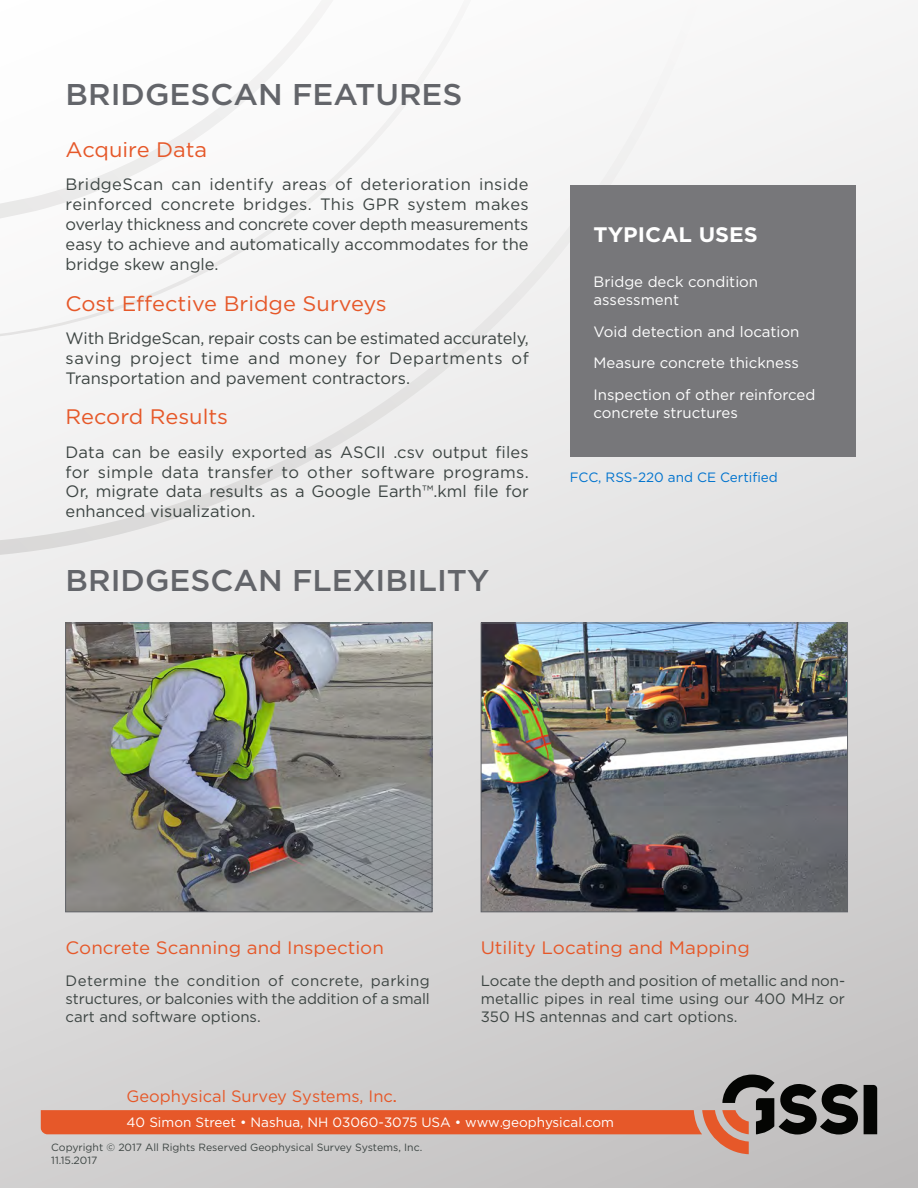
<style>
.page{position:relative;width:918px;height:1188px;background:#fff}
.page>*{position:absolute;margin:0;border:0;box-sizing:border-box;transform-origin:0 0}
.Heading_-_20_pt_gray{font:500 30px "Gotham";color:#63656a;scale:1.04 1}
.Heading_-_14_pt_oran{font:21px "Gotham";color:#e65829;scale:1.04 1}
.Heading_-_14_pt_blue{font:700 21px "Gotham";color:#fff;scale:1.04 1}
.Heading_-_12_pt_oran{font:18px "Gotham";color:#e65829;scale:1.04 1}
.Main_text_-_11_pt{font:16.5px/19.8px "Gotham";color:#3d4543;text-align:justify}
.t1{font:16.5px "Gotham";color:#e65829}
.Main_text_-_10_pt{font:15px/18px "Gotham";color:#3d4543;text-align:justify}
.Main_text_-_10_pt_wh{font:15px/18px "Gotham";color:#fff}
.t2{font:13.5px "Gotham";color:#fff}
.t3{font:13.5px "Gotham";color:#0073ce}
.Main_text_-_11_pt-2{font:10.5px "Gotham";color:#3d4543}
</style>
<div class="page">
<div style="left:0;top:0;width:918px;height:1188px;background:linear-gradient(to bottom,#f7f7f7,#cac8c8)"></div>
<svg style="left:0;top:0;width:705px;height:559px;fill:#f4f4f4"></svg>
<svg style="left:864px;top:1085px;width:13px;height:49px"></svg>
<svg style="left:41px;top:1075px;width:817px;height:79px;background:#c7a194"></svg>
<div style="left:570px;top:186px;width:286px;height:271px;background:#77777a"></div>
<img style="left:67px;top:625px;width:363px;height:285px">
<div style="left:65px;top:623px;width:367px;height:289px;border:1px solid #63656a"></div>
<img style="left:483px;top:625px;width:363px;height:285px">
<div style="left:481px;top:623px;width:367px;height:289px;border:1px solid #63656a"></div>
<p class="Heading_-_20_pt_gray" style="left:66px;top:75px;width:383px">BRIDGESCAN FEATURES</p>
<p class="Heading_-_14_pt_oran" style="left:66px;top:136px;width:138px">Acquire Data</p>
<p class="Main_text_-_11_pt" style="left:66px;top:174px;width:465px">BridgeScan can identify areas of deterioration inside reinforced concrete bridges. This GPR system makes overlay thickness and concrete cover depth measurements easy to achieve and automatically accommodates for the bridge skew angle.</p>
<p class="Heading_-_14_pt_oran" style="left:66px;top:290px;width:310px">Cost Effective Bridge Surveys</p>
<p class="Main_text_-_11_pt" style="left:66px;top:328px;width:465px">With BridgeScan, repair costs can be estimated accurately, saving project time and money for Departments of Transportation and pavement contractors.</p>
<p class="Heading_-_14_pt_oran" style="left:66px;top:404px;width:158px">Record Results</p>
<p class="Main_text_-_11_pt" style="left:66px;top:442px;width:465px">Data can be easily exported as ASCII .csv output files for simple data transfer to other software programs.<br>Or, migrate data results as a Google Earth™.kml file for enhanced visualization.</p>
<p class="Heading_-_20_pt_gray" style="left:66px;top:561px;width:409px">BRIDGESCAN FLEXIBILITY</p>
<p class="Heading_-_14_pt_blue" style="left:594px;top:221px;width:159px">TYPICAL USES</p>
<p class="Main_text_-_10_pt_wh" style="left:594px;top:272px;width:166px">Bridge deck condition assessment</p>
<p class="Main_text_-_10_pt_wh" style="left:594px;top:322px;width:207px">Void detection and location</p>
<p class="Main_text_-_10_pt_wh" style="left:594px;top:353px;width:207px">Measure concrete thickness</p>
<p class="Main_text_-_10_pt_wh" style="left:594px;top:385px;width:223px">Inspection of other reinforced concrete structures</p>
<p class="t3" style="left:570px;top:469px;width:209px">FCC, RSS-220 and CE Certified</p>
<p class="Heading_-_12_pt_oran" style="left:66px;top:936px;width:308px">Concrete Scanning and Inspection</p>
<p class="Main_text_-_10_pt" style="left:66px;top:971px;width:366px">Determine the condition of concrete, parking structures, or balconies with the addition of a small cart and software options.</p>
<p class="Heading_-_12_pt_oran" style="left:481px;top:936px;width:260px">Utility Locating and Mapping</p>
<p class="Main_text_-_10_pt" style="left:481px;top:971px;width:366px">Locate the depth and position of metallic and non&shy;metallic pipes in real time using our 400 MHz or 350 HS antennas and cart options.</p>
<p class="t1" style="left:127px;top:1085px;width:272px">Geophysical Survey Systems, Inc.</p>
<p class="Main_text_-_11_pt-2" style="left:51px;top:1141px;width:373px">Copyright © 2017 All Rights Reserved Geophysical Survey Systems, Inc.</p>
<p class="Main_text_-_11_pt-2" style="left:51px;top:1153px;width:48px">11.15.2017</p>
<p class="t2" style="left:127px;top:1114px;width:489px">40 Simon Street • Nashua, NH 03060-3075 USA • www.geophysical.com</p>
</div>
